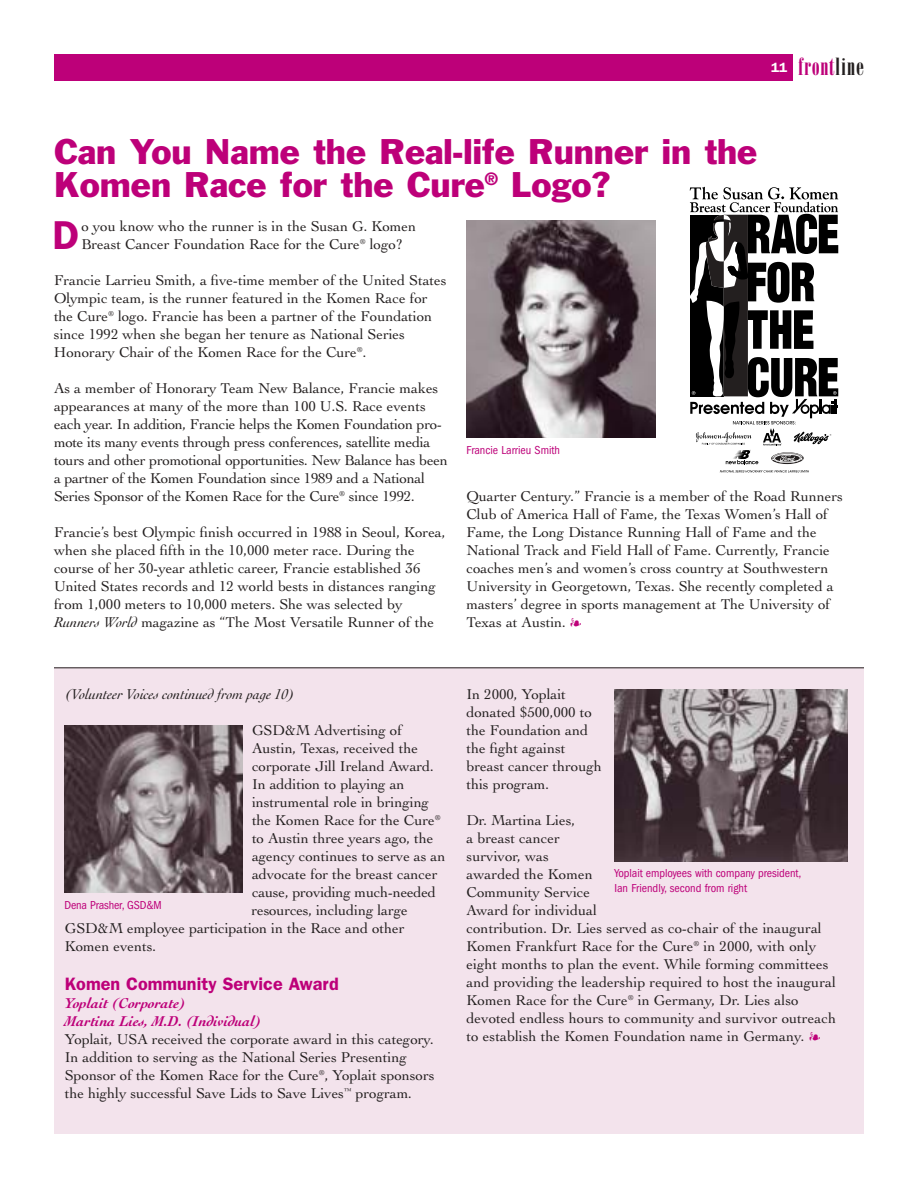
<style>
.page{position:relative;width:918px;height:1188px;background:#fff}
.page>*{position:absolute;margin:0;border:0;box-sizing:border-box;transform-origin:0 0}
.t1{font:600 40.5px "Franklin Gothic";color:#bd0079}
.t2{font:33px/33px "Franklin Gothic";color:#bd0079}
.t3{font:24px "Bodoni Poster Compressed";letter-spacing:.03em;color:#bd0079}
.t4{font:600 18px "Franklin Gothic";color:#bd0079}
.t5{font:15px/18px "Cochin";letter-spacing:-.005em;color:#231f1f}
.t6{font:italic 700 15px/18px "Cochin";letter-spacing:-.005em;color:#bd0079}
.t7{font:italic 15px "Cochin";letter-spacing:-.005em;color:#231f1f}
.t8{font:condensed 12px/15px "Franklin Gothic";letter-spacing:-.005em;color:#bd0079}
.s1{font-family:"Franklin Gothic";font-weight:600;font-size:13.5px;color:#fff}
.s2{color:#231f1f}
.s3{font-style:italic}
</style>
<div class="page">
<div style="left:54px;top:54px;width:739px;height:27px;background:#bd0079"></div>
<svg style="left:720px;top:470px;width:89px;height:3px"></svg>
<svg style="left:689px;top:187px;width:149px;height:277px"></svg>
<img style="left:466px;top:220px;width:190px;height:218px">
<div style="left:54px;top:668px;width:810px;height:466px;background:#f3e3ec"></div>
<hr style="left:54px;top:668px;width:810px;height:1px;background:#231f1f">
<img style="left:614px;top:689px;width:234px;height:173px">
<img style="left:64px;top:725px;width:179px;height:167px">
<h3 class="t3" style="left:771px;top:58px;width:94px"><span class="s1">11</span> front<span class="s2">line</span></h3>
<h2 class="t2" style="left:54px;top:138px;width:705px">Can You Name the Real-life Runner in the<br>Komen Race for the Cure<sup>®</sup> Logo?</h2>
<h1 class="t1" style="left:53px;top:221px;width:28px">D</h1>
<p class="t5" style="left:81px;top:218px;width:336px">o you know who the runner is in the Susan G. Komen<br>Breast Cancer Foundation Race for the Cure<sup>®</sup> logo?</p>
<p class="t5" style="left:54px;top:272px;width:394px">Francie Larrieu Smith, a five-time member of the United States Olympic team, is the runner featured in the Komen Race for the Cure<sup>®</sup> logo. Francie has been a partner of the Foundation since 1992 when she began her tenure as National Series Honorary Chair of the Komen Race for the Cure<sup>®</sup>.</p>
<p class="t5" style="left:54px;top:380px;width:395px">As a member of Honorary Team New Balance, Francie makes appearances at many of the more than 100 U.S. Race events each year. In addition, Francie helps the Komen Foundation pro&shy;mote its many events through press conferences, satellite media tours and other promotional opportunities. New Balance has been a partner of the Komen Foundation since 1989 and a National Series Sponsor of the Komen Race for the Cure<sup>®</sup> since 1992.</p>
<p class="t5" style="left:54px;top:524px;width:393px">Francie’s best Olympic finish occurred in 1988 in Seoul, Korea, when she placed fifth in the 10,000 meter race. During the course of her 30-year athletic career, Francie established 36<br>United States records and 12 world bests in distances ranging from 1,000 meters to 10,000 meters. She was selected by <span class="s3">Runners World</span> magazine as “The Most Versatile Runner of the</p>
<p class="t8" style="left:466px;top:444px;width:95px">Francie Larrieu Smith</p>
<p class="t5" style="left:466px;top:489px;width:378px">Quarter Century.” Francie is a member of the Road Runners Club of America Hall of Fame, the Texas Women’s Hall of Fame, the Long Distance Running Hall of Fame and the National Track and Field Hall of Fame. Currently, Francie coaches men’s and women’s cross country at Southwestern University in Georgetown, Texas. She recently completed a masters’ degree in sports management at The University of Texas at Austin.</p>
<p class="t7" style="left:65px;top:689px;width:231px">(Volunteer Voices continued from page 10)</p>
<p class="t5" style="left:252px;top:723px;width:152px">GSD&amp;M Advertising of</p>
<p class="t5" style="left:252px;top:741px;width:168px">Austin, Texas, received the</p>
<p class="t5" style="left:252px;top:759px;width:184px">corporate Jill Ireland Award.</p>
<p class="t5" style="left:252px;top:777px;width:154px">In addition to playing an</p>
<p class="t5" style="left:252px;top:795px;width:179px">instrumental role in bringing</p>
<p class="t5" style="left:252px;top:813px;width:190px">the Komen Race for the Cure<sup>®</sup></p>
<p class="t5" style="left:252px;top:831px;width:183px">to Austin three years ago, the</p>
<p class="t5" style="left:252px;top:849px;width:195px">agency continues to serve as an</p>
<p class="t5" style="left:252px;top:867px;width:187px">advocate for the breast cancer</p>
<p class="t5" style="left:252px;top:885px;width:185px">cause, providing much-needed</p>
<p class="t5" style="left:252px;top:903px;width:158px">resources, including large</p>
<p class="t5" style="left:65px;top:921px;width:341px">GSD&amp;M employee participation in the Race and other</p>
<p class="t5" style="left:65px;top:939px;width:93px">Komen events.</p>
<p class="t4" style="left:65px;top:978px;width:276px">Komen Community Service Award</p>
<p class="t6" style="left:65px;top:996px;width:198px">Yoplait (Corporate)<br>Martina Lies, M.D. (Individual)</p>
<p class="t5" style="left:65px;top:1032px;width:371px">Yoplait, USA received the corporate award in this category.<br>In addition to serving as the National Series Presenting Sponsor of the Komen Race for the Cure<sup>®</sup>, Yoplait sponsors the highly successful Save Lids to Save Lives<sup>™</sup> program.</p>
<p class="t8" style="left:64px;top:899px;width:99px">Dena Prasher, GSD&amp;M</p>
<p class="t5" style="left:466px;top:687px;width:137px">In 2000, Yoplait donated $500,000 to the Foundation and the fight against breast cancer through this program.</p>
<p class="t5" style="left:466px;top:813px;width:371px">Dr. Martina Lies,<br>a breast cancer<br>survivor, was<br>awarded the Komen<br>Community Service<br>Award for individual<br>contribution. Dr. Lies served as co-chair of the inaugural Komen Frankfurt Race for the Cure<sup>®</sup> in 2000, with only eight months to plan the event. While forming committees and providing the leadership required to host the inaugural Komen Race for the Cure<sup>®</sup> in Germany, Dr. Lies also devoted endless hours to community and survivor outreach to establish the Komen Foundation name in Germany.</p>
<p class="t8" style="left:614px;top:867px;width:188px">Yoplait employees with company president,<br>Ian Friendly, second from right</p>
</div>
